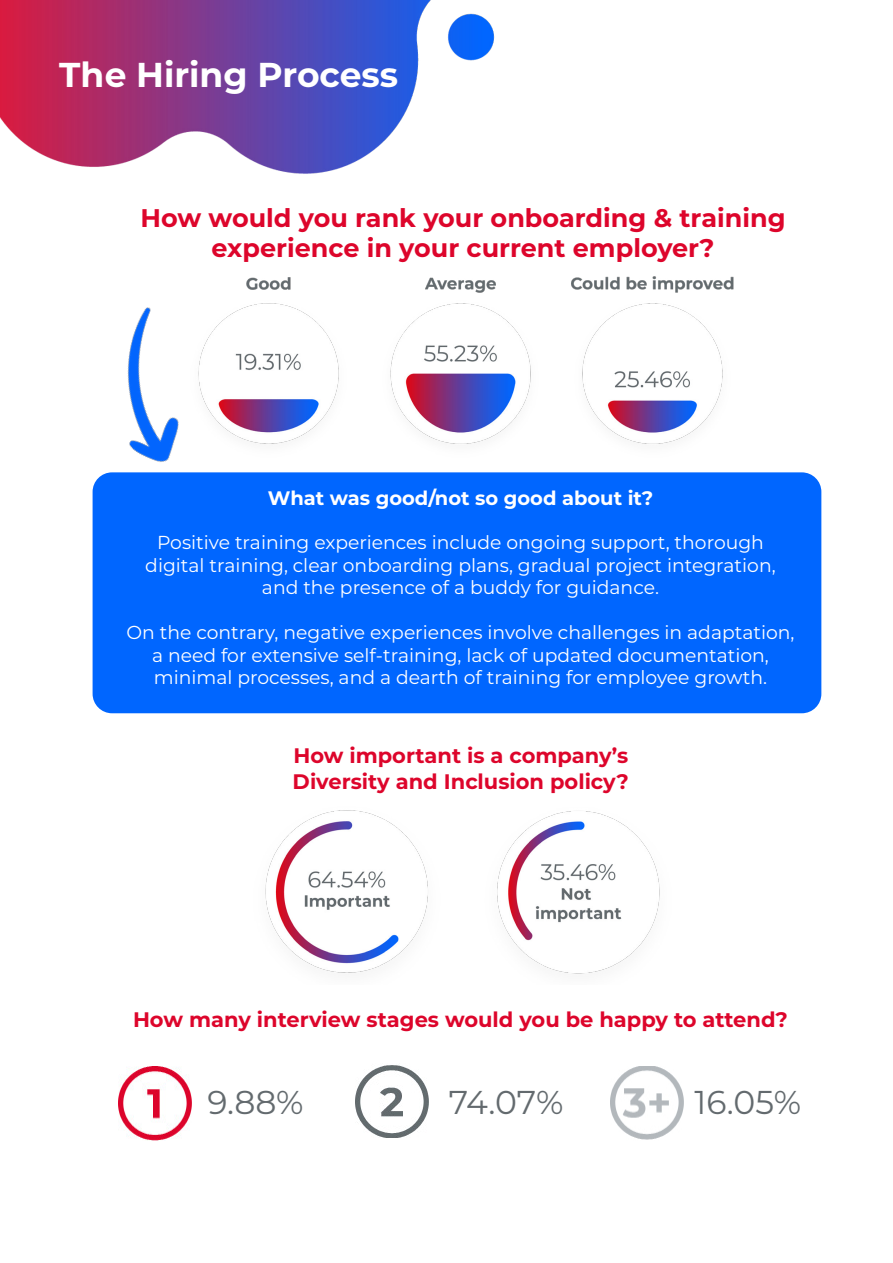
<style>
.page{position:relative;width:893px;height:1263px;background:#fff}
.page>*{position:absolute;margin:0;border:0;box-sizing:border-box;transform-origin:0 0}
.t1{font:700 34.5px "Montserrat";color:#fff}
.t2{font:33px "Montserrat";color:#636a6e}
.t3{font:700 25.5px/30.6px "Montserrat";color:#dd052b;text-align:center}
.t4{font:700 21px/25.2px "Montserrat";color:#dd052b}
.t5{font:700 19.5px "Montserrat";color:#fff}
.t6{font:18.75px/22.5px "Montserrat";color:#fff;text-align:center}
</style>
<div class="page">
<img style="left:0;top:0;width:495px;height:174px">
<hr style="left:892px;top:0;width:1px;height:1263px;background:#06f">
<img style="left:279px;top:276px;width:455px;height:168px">
<img style="left:118px;top:1066px;width:74px;height:75px">
<img style="left:355px;top:1065px;width:74px;height:72px">
<img style="left:610px;top:1066px;width:74px;height:74px">
<img style="left:265px;top:810px;width:395px;height:164px">
<div style="left:94px;top:474px;width:726px;height:238px;background:#06f;border-radius:18px"></div>
<div style="left:93px;top:472px;width:728px;height:241px;border:3px solid #06f;border-radius:18px"></div>
<img style="left:92px;top:277px;width:187px;height:241px">
<h1 class="t1" style="left:59px;top:50px;width:340px">The Hiring Process</h1>
<h3 class="t3" style="left:140px;top:201px;width:647px">How would you rank your onboarding &amp; training experience in your current employer?</h3>
<p class="t5" style="left:268px;top:484px;width:387px">What was good/not so good about it?</p>
<p class="t6" style="left:145px;top:530px;width:632px">Positive training experiences include ongoing support, thorough digital training, clear onboarding plans, gradual project integration, and the presence of a buddy for guidance.</p>
<p class="t6" style="left:126px;top:620px;width:670px">On the contrary, negative experiences involve challenges in adaptation, a need for extensive self-training, lack of updated documentation, minimal processes, and a dearth of training for employee growth.</p>
<p class="t4" style="left:293px;top:742px;width:338px">How important is a company’s<br>Diversity and Inclusion policy?</p>
<p class="t4" style="left:133px;top:1005px;width:656px">How many interview stages would you be happy to attend?</p>
<h2 class="t2" style="left:207px;top:1080px;width:98px">9.88%</h2>
<h2 class="t2" style="left:449px;top:1080px;width:116px">74.07%</h2>
<h2 class="t2" style="left:695px;top:1080px;width:108px">16.05%</h2>
</div>
